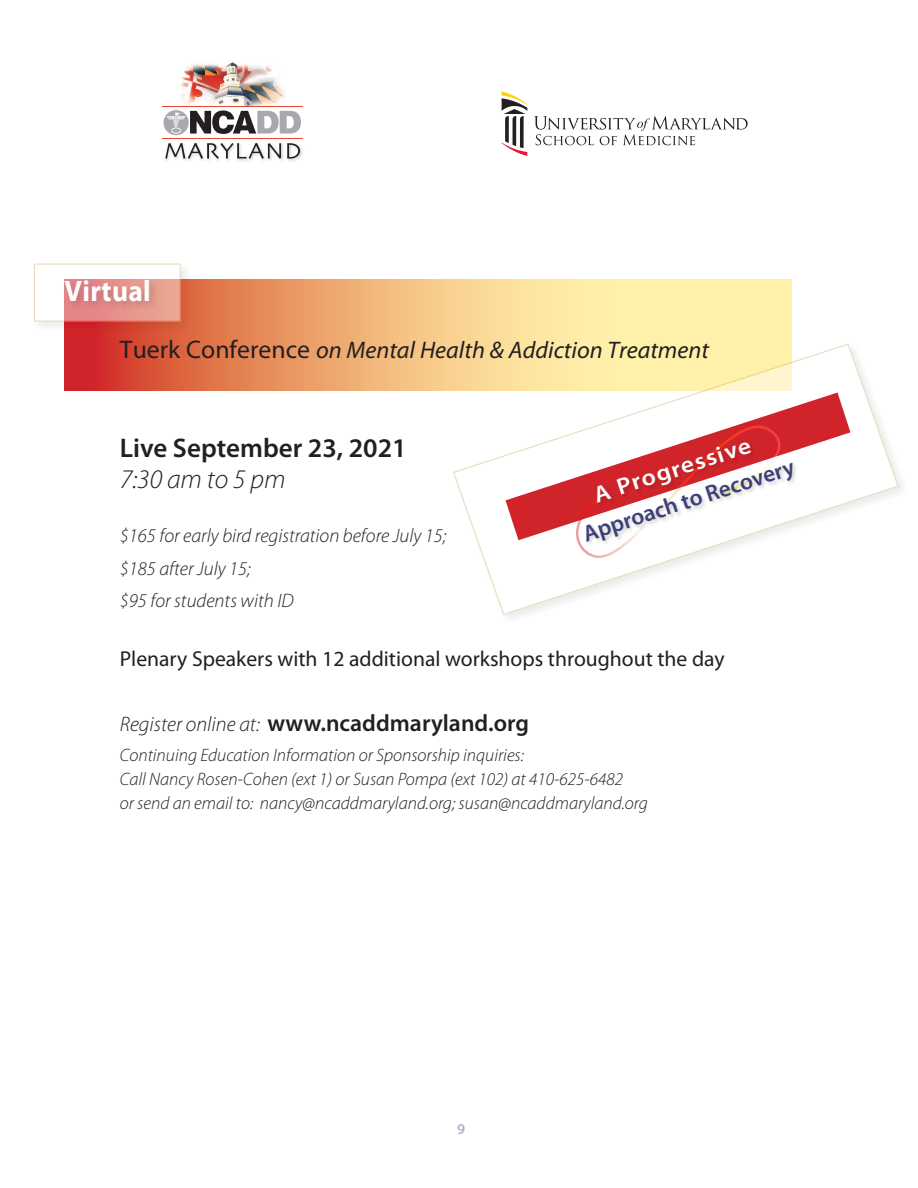
<style>
.page{position:relative;width:918px;height:1188px;background:#fff}
.page>*{position:absolute;margin:0;border:0;box-sizing:border-box;transform-origin:0 0}
.t1{font:700 29.7px "Myriad Pro";letter-spacing:.015em;color:#fff;scale:.93 1}
.t2{font:600 27px "Myriad Pro";color:#231f20}
.t3{font:italic 300 27px "Myriad Pro";color:#231f20}
.t4{font:italic 24px "Myriad Pro";color:#231f20}
.t5{font:600 23.7px "Myriad Pro";color:#231f20}
.t6{font:600 23.1px "Myriad Pro";color:#3d4178}
.t7{font:600 23.1px "Myriad Pro";color:#fff;scale:1.1 1}
.t8{font:21.6px "Myriad Pro";color:#231f20}
.t9{font:italic 300 19.5px/32.5px "Myriad Pro";color:#231f20}
.t10{font:italic 300 18px/24px "Myriad Pro";color:#231f20}
.t11{font:600 15px "Myriad Pro";color:#aab1d4}
.s1{font-style:normal;font-size:25.5px}
.s2{font-weight:300;font-style:italic;font-size:21px}
</style>
<div class="page">
<svg style="left:64px;top:279px;width:728px;height:111px;background:#efb079"></svg>
<div style="left:451px;top:342px;width:459px;height:284px;background:#fff"></div>
<svg style="left:452px;top:343px;width:448px;height:273px"></svg>
<svg style="left:506px;top:393px;width:344px;height:147px"></svg>
<svg style="left:563px;top:417px;width:236px;height:145px"></svg>
<div style="left:585px;top:462px;width:213px;height:85px;background:#231f20;opacity:.2"></div>
<div style="left:596px;top:442px;width:161px;height:66px;background:#231f20;opacity:.2"></div>
<svg style="left:534px;top:116px;width:214px;height:29px"></svg>
<svg style="left:502px;top:91px;width:25px;height:65px"></svg>
<div style="left:164px;top:110px;width:25px;height:25px;background:#a8a9ad;border-radius:50%"></div>
<svg style="left:166px;top:110px;width:135px;height:24px"></svg>
<img style="left:181px;top:61px;width:105px;height:45px">
<hr style="left:162px;top:138px;width:141px;height:1px;background:#e34733">
<hr style="left:162px;top:106px;width:141px;height:1px;background:#e34733">
<img style="left:165px;top:143px;width:138px;height:18px">
<svg style="left:165px;top:143px;width:116px;height:16px"></svg>
<svg style="left:287px;top:143px;width:13px;height:16px"></svg>
<div style="left:31px;top:261px;width:162px;height:72px;background:#231f20;opacity:.2"></div>
<svg style="left:34px;top:264px;width:147px;height:58px"></svg>
<div style="left:62px;top:276px;width:97px;height:36px;background:#231f20;opacity:.2"></div>
<h1 class="t1" style="left:65px;top:272px;width:94px">Virtual</h1>
<h3 class="t4" style="left:120px;top:335px;width:591px"><span class="s1">Tuerk Conference</span> on Mental Health &amp; Addiction Treatment</h3>
<h2 class="t2" style="left:120px;top:431px;width:288px">Live September 23, 2021</h2>
<h2 class="t3" style="left:120px;top:465px;width:167px">7:30 am to 5 pm</h2>
<p class="t6" style="left:579px;top:520px;width:222px;rotate:-18deg">Approach to Recovery</p>
<p class="t7" style="left:590px;top:481px;width:151px;rotate:-18deg">A Progressive</p>
<p class="t9" style="left:120px;top:520px;width:328px">$165 for early bird registration before July 15; $185 after July 15;<br>$95 for students with ID</p>
<p class="t8" style="left:120px;top:645px;width:606px">Plenary Speakers with 12 additional workshops throughout the day</p>
<h3 class="t5" style="left:120px;top:708px;width:411px"><span class="s2">Register online at:</span> www.ncaddmaryland.org</h3>
<p class="t10" style="left:120px;top:744px;width:530px">Continuing Education Information or Sponsorship inquiries:<br>Call Nancy Rosen-Cohen (ext 1) or Susan Pompa (ext 102) at 410-625-6482<br>or send an email to: nancy@ncaddmaryland.org; susan@ncaddmaryland.org</p>
<p class="t11" style="left:457px;top:1120px;width:10px">9</p>
</div>
